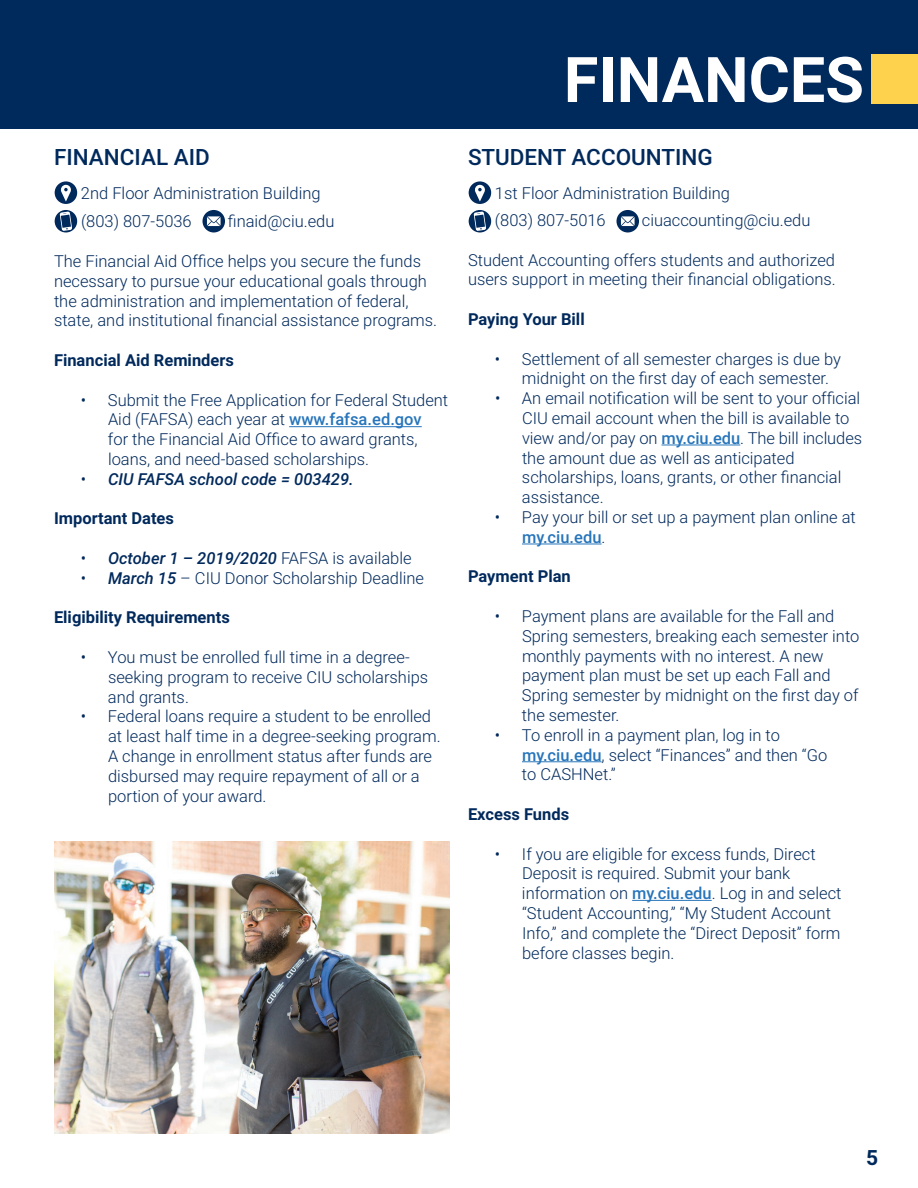
<style>
.page{position:relative;width:918px;height:1188px;background:#fff}
.page>*{position:absolute;margin:0;border:0;box-sizing:border-box;transform-origin:0 0}
.t1{font:700 63px "Roboto";color:#fff}
.t2{font:500 22.5px "Roboto";color:#00295c}
.t3{font:700 21px "Roboto";color:#00295c}
.t4{font:300 16.5px/19.8px "Roboto";color:#00295c}
.t5{font:700 16.5px "Roboto";color:#00295c}
.t6{font:italic 500 16.5px "Roboto";color:#00295c}
.t7{font:500 16.5px "Roboto";color:#2775bb}
.s1{font-weight:500;color:#2775bb}
.s2{font-weight:300;font-style:normal}
.s3{font-weight:500;font-style:italic}
.s4{font-weight:300;color:#00295c}
</style>
<div class="page">
<div style="left:0;top:0;width:918px;height:129px;background:#00295c"></div>
<div style="left:872px;top:54px;width:46px;height:49px;background:#fed24c"></div>
<hr style="left:289px;top:426px;width:133px;height:1px;background:#2775bb">
<svg style="left:202px;top:210px;width:23px;height:22px"></svg>
<svg style="left:55px;top:210px;width:22px;height:22px"></svg>
<svg style="left:55px;top:181px;width:22px;height:23px"></svg>
<hr style="left:661px;top:445px;width:79px;height:1px;background:#2775bb">
<hr style="left:522px;top:544px;width:80px;height:1px;background:#2775bb">
<hr style="left:522px;top:761px;width:80px;height:1px;background:#2775bb">
<hr style="left:632px;top:900px;width:80px;height:1px;background:#2775bb">
<svg style="left:616px;top:210px;width:23px;height:22px"></svg>
<svg style="left:469px;top:210px;width:22px;height:22px"></svg>
<svg style="left:469px;top:181px;width:22px;height:23px"></svg>
<img style="left:54px;top:841px;width:396px;height:293px">
<p class="t2" style="left:54px;top:142px;width:157px">FINANCIAL AID</p>
<p class="t4" style="left:81px;top:182px;width:241px">2nd Floor Administration Building</p>
<p class="t4" style="left:81px;top:211px;width:112px">(803) 807-5036</p>
<p class="t4" style="left:228px;top:211px;width:108px">finaid@ciu.edu</p>
<p class="t4" style="left:54px;top:251px;width:385px">The Financial Aid Office helps you secure the funds necessary to pursue your educational goals through the administration and implementation of federal, state, and institutional financial assistance programs.</p>
<p class="t5" style="left:54px;top:349px;width:181px">Financial Aid Reminders</p>
<p class="t4" style="left:81px;top:389px;width:369px">• Submit the Free Application for Federal Student</p>
<p class="t4" style="left:108px;top:409px;width:315px">Aid (FAFSA) each year at <span class="s1">www.fafsa.ed.gov</span></p>
<p class="t4" style="left:108px;top:429px;width:311px">for the Financial Aid Office to award grants,</p>
<p class="t4" style="left:108px;top:449px;width:263px">loans, and need-based scholarships.</p>
<p class="t6" style="left:81px;top:467px;width:274px"><span class="s2">•</span> CIU FAFSA school code = 003429.</p>
<p class="t5" style="left:54px;top:507px;width:122px">Important Dates</p>
<p class="t6" style="left:81px;top:547px;width:332px"><span class="s2">•</span> October 1 – 2019/2020 <span class="s2">FAFSA is available</span></p>
<p class="t4" style="left:81px;top:567px;width:345px">• <span class="s3">March 15</span> – CIU Donor Scholarship Deadline</p>
<p class="t5" style="left:54px;top:606px;width:177px">Eligibility Requirements</p>
<p class="t4" style="left:81px;top:647px;width:330px">• You must be enrolled full time in a degree-</p>
<p class="t4" style="left:108px;top:666px;width:322px">seeking program to receive CIU scholarships</p>
<p class="t4" style="left:108px;top:686px;width:82px">and grants.</p>
<p class="t4" style="left:81px;top:706px;width:352px">• Federal loans require a student to be enrolled</p>
<p class="t4" style="left:108px;top:726px;width:334px">at least half time in a degree-seeking program.</p>
<p class="t4" style="left:108px;top:746px;width:326px">A change in enrollment status after funds are</p>
<p class="t4" style="left:108px;top:765px;width:313px">disbursed may require repayment of all or a</p>
<p class="t4" style="left:108px;top:785px;width:160px">portion of your award.</p>
<p class="t1" style="left:564px;top:35px;width:302px">FINANCES</p>
<p class="t2" style="left:468px;top:142px;width:246px">STUDENT ACCOUNTING</p>
<p class="t4" style="left:495px;top:182px;width:237px">1st Floor Administration Building</p>
<p class="t4" style="left:495px;top:210px;width:112px">(803) 807-5016</p>
<p class="t4" style="left:642px;top:210px;width:170px">ciuaccounting@ciu.edu</p>
<p class="t4" style="left:468px;top:249px;width:369px">Student Accounting offers students and authorized users support in meeting their financial obligations.</p>
<p class="t5" style="left:468px;top:308px;width:118px">Paying Your Bill</p>
<p class="t4" style="left:495px;top:348px;width:347px">• Settlement of all semester charges is due by</p>
<p class="t4" style="left:522px;top:368px;width:309px">midnight on the first day of each semester.</p>
<p class="t4" style="left:495px;top:388px;width:367px">• An email notification will be sent to your official</p>
<p class="t4" style="left:522px;top:408px;width:329px">CIU email account when the bill is available to</p>
<p class="t4" style="left:522px;top:427px;width:342px">view and/or pay on <span class="s1">my.ciu.edu</span>. The bill includes</p>
<p class="t4" style="left:522px;top:447px;width:274px">the amount due as well as anticipated</p>
<p class="t4" style="left:522px;top:467px;width:321px">scholarships, loans, grants, or other financial</p>
<p class="t4" style="left:522px;top:487px;width:83px">assistance.</p>
<p class="t4" style="left:495px;top:507px;width:362px">• Pay your bill or set up a payment plan online at</p>
<p class="t7" style="left:522px;top:525px;width:85px">my.ciu.edu<span class="s4">.</span></p>
<p class="t5" style="left:468px;top:565px;width:104px">Payment Plan</p>
<p class="t4" style="left:495px;top:606px;width:341px">• Payment plans are available for the Fall and</p>
<p class="t4" style="left:522px;top:625px;width:339px">Spring semesters, breaking each semester into</p>
<p class="t4" style="left:522px;top:645px;width:303px">monthly payments with no interest. A new</p>
<p class="t4" style="left:522px;top:665px;width:310px">payment plan must be set up each Fall and</p>
<p class="t4" style="left:522px;top:685px;width:338px">Spring semester by midnight on the first day of</p>
<p class="t4" style="left:522px;top:705px;width:99px">the semester.</p>
<p class="t4" style="left:495px;top:724px;width:286px">• To enroll in a payment plan, log in to</p>
<p class="t4" style="left:522px;top:744px;width:307px"><span class="s1">my.ciu.edu</span>, select “Finances” and then “Go</p>
<p class="t4" style="left:522px;top:764px;width:95px">to CASHNet.”</p>
<p class="t5" style="left:468px;top:803px;width:103px">Excess Funds</p>
<p class="t4" style="left:495px;top:843px;width:322px">• If you are eligible for excess funds, Direct</p>
<p class="t4" style="left:522px;top:863px;width:270px">Deposit is required. Submit your bank</p>
<p class="t4" style="left:522px;top:883px;width:321px">information on <span class="s1">my.ciu.edu</span>. Log in and select</p>
<p class="t4" style="left:522px;top:903px;width:310px">“Student Accounting,” “My Student Account</p>
<p class="t4" style="left:522px;top:922px;width:320px">Info,” and complete the “Direct Deposit” form</p>
<p class="t4" style="left:522px;top:942px;width:154px">before classes begin.</p>
<p class="t3" style="left:866px;top:1143px;width:14px">5</p>
</div>
